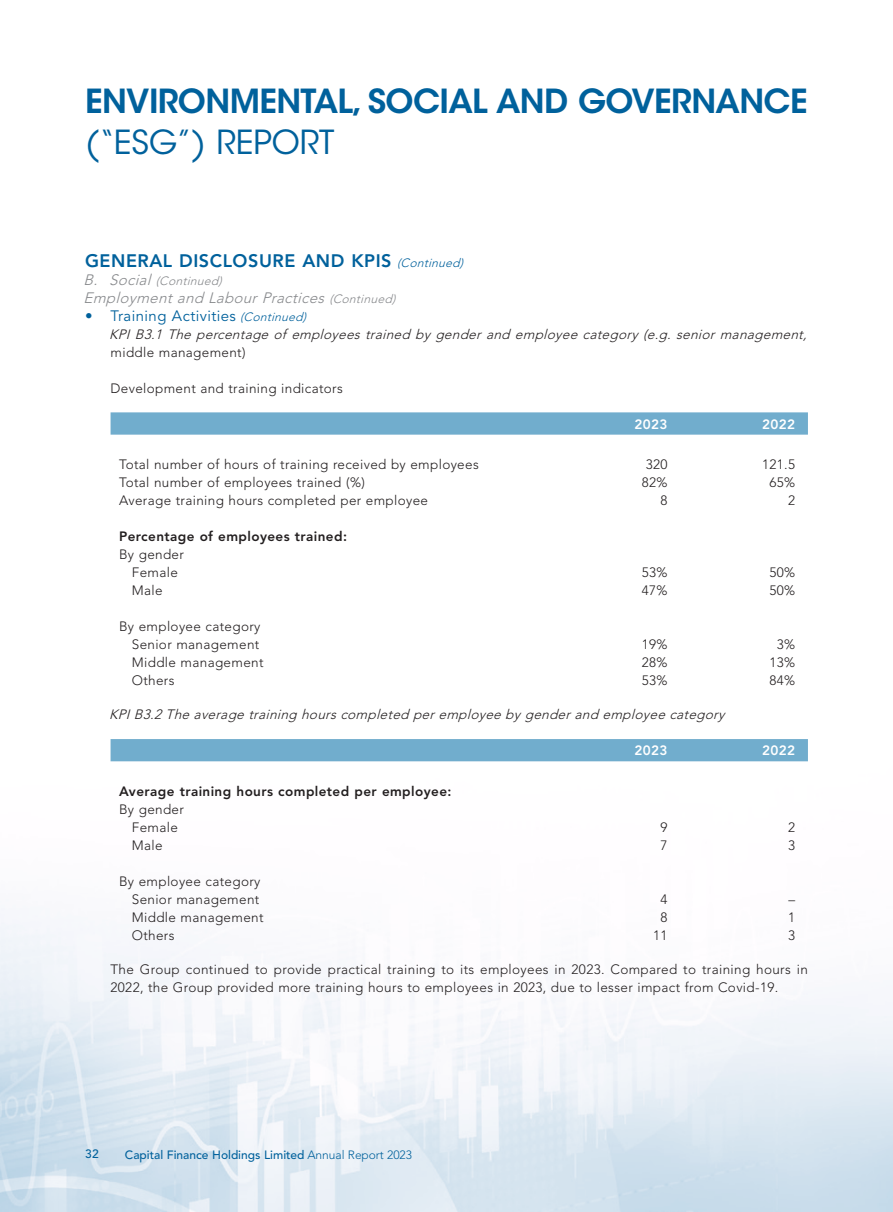
<style>
.page{position:relative;width:893px;height:1212px;background:#fff}
.page>*{position:absolute;margin:0;border:0;box-sizing:border-box;transform-origin:0 0}
.t1{font:600 33px "ITC Avant Garde Std";letter-spacing:-.02em;color:#00619c}
.t2{font:33px "ITC Avant Garde Std";color:#00619c}
.Heading_1{font:800 18px "Avenir LT Std";letter-spacing:.03em;color:#00619c}
.Heading_2{font:italic 300 15px "Avenir LT Std";color:#87898c}
.Heading_3{font:15px "Avenir LT Std";letter-spacing:.03em;color:#00619c}
.Body_Text{font:300 13.5px/18px "Avenir LT Std";letter-spacing:.025em;color:#231f20}
.Heading_4{font:italic 300 13.5px/18px "Avenir LT Std";color:#231f20}
.Body_Text-2{font:800 13.5px "Avenir LT Std";letter-spacing:.03em;color:#231f20}
.Heading_5{font:300 13.5px "Avenir LT Std";letter-spacing:.025em;color:#231f20}
.Body_Text-3{font:800 13.5px "Avenir LT Std";letter-spacing:.03em;color:#fff}
.t3{font:500 12px "Avenir LT Std";color:#00619c}
.Heading_2-2{font:italic 300 12px "Avenir LT Std";color:#87898c}
.s1{font-weight:300;font-style:italic;font-size:12px}
.s2{font-size:15px}
.s3{font-size:12px}
.s4{font-style:normal}
.s5{font-weight:300}
</style>
<div class="page">
<img style="left:0;top:412px;width:893px;height:800px">
<svg style="left:111px;top:412px;width:697px;height:23px;background:#75afce"></svg>
<div style="left:111px;top:739px;width:697px;height:22px;background:#71adcd"></div>
<h1 class="t1" style="left:85px;top:80px;width:724px">ENVIRONMENTAL, SOCIAL AND GOVERNANCE</h1>
<h1 class="t2" style="left:85px;top:122px;width:251px">(“ESG”) REPORT</h1>
<p class="Heading_1" style="left:85px;top:250px;width:383px">GENERAL DISCLOSURE AND KPIS <span class="s1">(Continued)</span></p>
<p class="Heading_2-2" style="left:84px;top:274px;width:143px"><span class="s2">B. Social</span>(Continued)</p>
<p class="Heading_2" style="left:84px;top:289px;width:317px">Employmentand LabourPractices<span class="s3">(Continued)</span></p>
<p class="Heading_3" style="left:85px;top:307px;width:226px">• Training Activities <span class="s1">(Continued)</span></p>
<p class="Heading_4" style="left:109px;top:325px;width:703px">KPI B3.1 The percentage of employees trained by gender and employee category (e.g. senior management, <span class="s4">middle management)</span></p>
<p class="Heading_5" style="left:111px;top:380px;width:234px">Development and training indicators</p>
<p class="Body_Text-3" style="left:634px;top:416px;width:35px">2023</p>
<p class="Body_Text-3" style="left:762px;top:416px;width:35px">2022</p>
<p class="Body_Text" style="left:119px;top:455px;width:361px">Total number of hours of training received by employees</p>
<p class="Body_Text" style="left:646px;top:455px;width:23px">320</p>
<p class="Body_Text" style="left:762px;top:455px;width:34px">121.5</p>
<p class="Body_Text" style="left:119px;top:473px;width:247px">Total number of employees trained (%)</p>
<p class="Body_Text" style="left:642px;top:473px;width:27px">82%</p>
<p class="Body_Text" style="left:769px;top:473px;width:27px">65%</p>
<p class="Body_Text" style="left:119px;top:491px;width:311px">Average training hours completed per employee</p>
<p class="Body_Text" style="left:661px;top:491px;width:9px">8</p>
<p class="Body_Text" style="left:788px;top:491px;width:9px">2</p>
<p class="Body_Text-2" style="left:119px;top:528px;width:229px">Percentage of employees trained:</p>
<p class="Body_Text" style="left:119px;top:545px;width:66px">By gender</p>
<p class="Body_Text" style="left:132px;top:563px;width:48px">Female</p>
<p class="Body_Text" style="left:642px;top:563px;width:27px">53%</p>
<p class="Body_Text" style="left:769px;top:563px;width:27px">50%</p>
<p class="Body_Text" style="left:132px;top:581px;width:32px">Male</p>
<p class="Body_Text" style="left:642px;top:581px;width:27px">47%</p>
<p class="Body_Text" style="left:769px;top:581px;width:27px">50%</p>
<p class="Body_Text" style="left:119px;top:617px;width:143px">By employee category</p>
<p class="Body_Text" style="left:132px;top:635px;width:129px">Senior management</p>
<p class="Body_Text" style="left:642px;top:635px;width:27px">19%</p>
<p class="Body_Text" style="left:777px;top:635px;width:20px">3%</p>
<p class="Body_Text" style="left:132px;top:653px;width:133px">Middle management</p>
<p class="Body_Text" style="left:642px;top:653px;width:27px">28%</p>
<p class="Body_Text" style="left:769px;top:653px;width:27px">13%</p>
<p class="Body_Text" style="left:132px;top:671px;width:44px">Others</p>
<p class="Body_Text" style="left:642px;top:671px;width:27px">53%</p>
<p class="Body_Text" style="left:769px;top:671px;width:27px">84%</p>
<p class="Heading_4" style="left:109px;top:706px;width:621px">KPIB3.2 The average training hourscompleted peremployee bygenderand employee category</p>
<p class="Body_Text-3" style="left:634px;top:743px;width:35px">2023</p>
<p class="Body_Text-3" style="left:762px;top:743px;width:35px">2022</p>
<p class="Body_Text-2" style="left:119px;top:783px;width:334px">Average training hours completed per employee:</p>
<p class="Body_Text" style="left:119px;top:800px;width:66px">By gender</p>
<p class="Body_Text" style="left:132px;top:818px;width:48px">Female</p>
<p class="Body_Text" style="left:661px;top:818px;width:9px">9</p>
<p class="Body_Text" style="left:788px;top:818px;width:9px">2</p>
<p class="Body_Text" style="left:132px;top:836px;width:32px">Male</p>
<p class="Body_Text" style="left:661px;top:836px;width:9px">7</p>
<p class="Body_Text" style="left:788px;top:836px;width:9px">3</p>
<p class="Body_Text" style="left:119px;top:872px;width:143px">By employee category</p>
<p class="Body_Text" style="left:132px;top:890px;width:129px">Senior management</p>
<p class="Body_Text" style="left:661px;top:890px;width:9px">4</p>
<p class="Body_Text" style="left:788px;top:890px;width:8px">–</p>
<p class="Body_Text" style="left:132px;top:908px;width:133px">Middle management</p>
<p class="Body_Text" style="left:661px;top:908px;width:9px">8</p>
<p class="Body_Text" style="left:788px;top:908px;width:9px">1</p>
<p class="Body_Text" style="left:132px;top:926px;width:44px">Others</p>
<p class="Body_Text" style="left:653px;top:926px;width:16px">11</p>
<p class="Body_Text" style="left:788px;top:926px;width:9px">3</p>
<p class="Body_Text" style="left:111px;top:960px;width:699px">The Group continued to provide practical training to its employees in 2023. Compared to training hours in<br>2022, the Group provided more training hours to employees in 2023, due to lesser impact from Covid-19.</p>
<p class="t3" style="left:85px;top:1146px;width:15px">32</p>
<p class="t3" style="left:125px;top:1148px;width:289px">Capital Finance Holdings Limited <span class="s5">Annual Report 2023</span></p>
</div>
